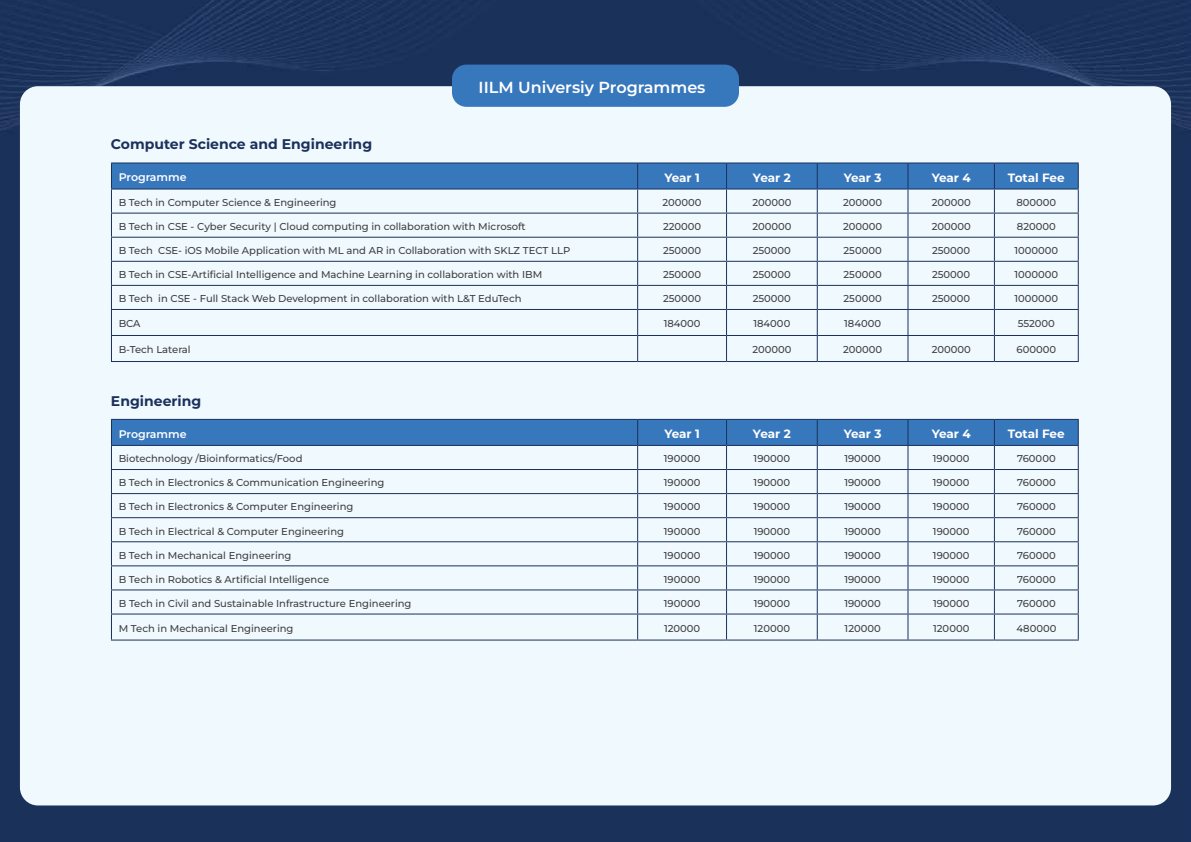
<style>
.page{position:relative;width:1191px;height:842px;background:#fff}
.page>*{position:absolute;margin:0;border:0;box-sizing:border-box;transform-origin:0 0}
.t1{font:600 16px "Montserrat";color:#fff}
.t2{font:700 14px "Montserrat";color:#1b305b}
.t3{font:700 12px "Montserrat";letter-spacing:-.015em;color:#fff}
.t4{font:600 11px "Montserrat";color:#fff}
.t5{font:500 10px "Montserrat";color:#414042}
</style>
<div class="page">
<img style="left:0;top:0;width:1191px;height:842px">
<div style="left:20px;top:86px;width:1151px;height:719px;background:#eff9fe;border-radius:18px"></div>
<div style="left:452px;top:65px;width:287px;height:42px;background:#3777bc;border-radius:14px"></div>
<hr style="left:111px;top:361px;width:527px;height:1px;background:#1b305b">
<hr style="left:638px;top:361px;width:88px;height:1px;background:#1b305b">
<hr style="left:726px;top:361px;width:91px;height:1px;background:#1b305b">
<hr style="left:817px;top:361px;width:91px;height:1px;background:#1b305b">
<hr style="left:908px;top:361px;width:86px;height:1px;background:#1b305b">
<hr style="left:994px;top:361px;width:85px;height:1px;background:#1b305b">
<hr style="left:111px;top:162px;width:527px;height:1px;background:#1b305b">
<hr style="left:638px;top:162px;width:88px;height:1px;background:#1b305b">
<hr style="left:726px;top:162px;width:91px;height:1px;background:#1b305b">
<hr style="left:817px;top:162px;width:91px;height:1px;background:#1b305b">
<hr style="left:908px;top:162px;width:86px;height:1px;background:#1b305b">
<hr style="left:994px;top:162px;width:85px;height:1px;background:#1b305b">
<svg style="left:111px;top:163px;width:968px;height:198px"></svg>
<hr style="left:111px;top:639px;width:527px;height:1px;background:#1b305b">
<hr style="left:638px;top:639px;width:88px;height:1px;background:#1b305b">
<hr style="left:726px;top:639px;width:91px;height:1px;background:#1b305b">
<hr style="left:817px;top:639px;width:91px;height:1px;background:#1b305b">
<hr style="left:908px;top:639px;width:86px;height:1px;background:#1b305b">
<hr style="left:994px;top:639px;width:85px;height:1px;background:#1b305b">
<svg style="left:111px;top:419px;width:968px;height:220px"></svg>
<h2 class="t2" style="left:111px;top:134px;width:263px">Computer Science and Engineering</h2>
<h1 class="t1" style="left:479px;top:77px;width:228px">IILM Universiy Programmes</h1>
<p class="t4" style="left:119px;top:170px;width:69px">Programme</p>
<p class="t3" style="left:664px;top:169px;width:37px">Year 1</p>
<p class="t3" style="left:753px;top:169px;width:39px">Year 2</p>
<p class="t3" style="left:844px;top:169px;width:39px">Year 3</p>
<p class="t3" style="left:932px;top:169px;width:41px">Year 4</p>
<p class="t3" style="left:1008px;top:169px;width:58px">Total Fee</p>
<p class="t5" style="left:119px;top:196px;width:219px">B Tech in Computer Science &amp; Engineering</p>
<p class="t5" style="left:663px;top:196px;width:41px">200000</p>
<p class="t5" style="left:752px;top:196px;width:41px">200000</p>
<p class="t5" style="left:843px;top:196px;width:41px">200000</p>
<p class="t5" style="left:932px;top:196px;width:41px">200000</p>
<p class="t5" style="left:1016px;top:196px;width:41px">800000</p>
<p class="t5" style="left:119px;top:220px;width:408px">B Tech in CSE - Cyber Security | Cloud computing in collaboration with Microsoft</p>
<p class="t5" style="left:663px;top:220px;width:40px">220000</p>
<p class="t5" style="left:752px;top:220px;width:41px">200000</p>
<p class="t5" style="left:843px;top:220px;width:41px">200000</p>
<p class="t5" style="left:932px;top:220px;width:41px">200000</p>
<p class="t5" style="left:1017px;top:220px;width:40px">820000</p>
<p class="t5" style="left:119px;top:244px;width:453px">B Tech CSE- iOS Mobile Application with ML and AR in Collaboration with SKLZ TECT LLP</p>
<p class="t5" style="left:663px;top:244px;width:40px">250000</p>
<p class="t5" style="left:753px;top:244px;width:40px">250000</p>
<p class="t5" style="left:843px;top:244px;width:40px">250000</p>
<p class="t5" style="left:932px;top:244px;width:40px">250000</p>
<p class="t5" style="left:1014px;top:244px;width:45px">1000000</p>
<p class="t5" style="left:119px;top:268px;width:425px">B Tech in CSE-Artificial Intelligence and Machine Learning in collaboration with IBM</p>
<p class="t5" style="left:663px;top:268px;width:40px">250000</p>
<p class="t5" style="left:753px;top:268px;width:40px">250000</p>
<p class="t5" style="left:843px;top:268px;width:40px">250000</p>
<p class="t5" style="left:932px;top:268px;width:40px">250000</p>
<p class="t5" style="left:1014px;top:268px;width:45px">1000000</p>
<p class="t5" style="left:119px;top:292px;width:404px">B Tech in CSE - Full Stack Web Development in collaboration with L&amp;T EduTech</p>
<p class="t5" style="left:663px;top:292px;width:40px">250000</p>
<p class="t5" style="left:753px;top:292px;width:40px">250000</p>
<p class="t5" style="left:843px;top:292px;width:40px">250000</p>
<p class="t5" style="left:932px;top:292px;width:40px">250000</p>
<p class="t5" style="left:1014px;top:292px;width:45px">1000000</p>
<p class="t5" style="left:119px;top:317px;width:23px">BCA</p>
<p class="t5" style="left:664px;top:317px;width:38px">184000</p>
<p class="t5" style="left:753px;top:317px;width:38px">184000</p>
<p class="t5" style="left:844px;top:317px;width:38px">184000</p>
<p class="t5" style="left:1018px;top:317px;width:39px">552000</p>
<p class="t5" style="left:119px;top:343px;width:74px">B-Tech Lateral</p>
<p class="t5" style="left:752px;top:343px;width:41px">200000</p>
<p class="t5" style="left:843px;top:343px;width:41px">200000</p>
<p class="t5" style="left:932px;top:343px;width:41px">200000</p>
<p class="t5" style="left:1016px;top:343px;width:41px">600000</p>
<h2 class="t2" style="left:111px;top:390px;width:92px">Engineering</h2>
<p class="t4" style="left:119px;top:426px;width:69px">Programme</p>
<p class="t3" style="left:664px;top:425px;width:37px">Year 1</p>
<p class="t3" style="left:753px;top:425px;width:39px">Year 2</p>
<p class="t3" style="left:844px;top:425px;width:39px">Year 3</p>
<p class="t3" style="left:932px;top:425px;width:41px">Year 4</p>
<p class="t3" style="left:1008px;top:425px;width:58px">Total Fee</p>
<p class="t5" style="left:119px;top:452px;width:185px">Biotechnology /Bioinformatics/Food</p>
<p class="t5" style="left:664px;top:452px;width:38px">190000</p>
<p class="t5" style="left:754px;top:452px;width:38px">190000</p>
<p class="t5" style="left:844px;top:452px;width:38px">190000</p>
<p class="t5" style="left:933px;top:452px;width:38px">190000</p>
<p class="t5" style="left:1017px;top:452px;width:40px">760000</p>
<p class="t5" style="left:119px;top:476px;width:267px">B Tech in Electronics &amp; Communication Engineering</p>
<p class="t5" style="left:664px;top:476px;width:38px">190000</p>
<p class="t5" style="left:754px;top:476px;width:38px">190000</p>
<p class="t5" style="left:844px;top:476px;width:38px">190000</p>
<p class="t5" style="left:933px;top:476px;width:38px">190000</p>
<p class="t5" style="left:1017px;top:476px;width:40px">760000</p>
<p class="t5" style="left:119px;top:500px;width:236px">B Tech in Electronics &amp; Computer Engineering</p>
<p class="t5" style="left:664px;top:500px;width:38px">190000</p>
<p class="t5" style="left:754px;top:500px;width:38px">190000</p>
<p class="t5" style="left:844px;top:500px;width:38px">190000</p>
<p class="t5" style="left:933px;top:500px;width:38px">190000</p>
<p class="t5" style="left:1017px;top:500px;width:40px">760000</p>
<p class="t5" style="left:119px;top:524px;width:227px">B Tech in Electrical &amp; Computer Engineering</p>
<p class="t5" style="left:664px;top:524px;width:38px">190000</p>
<p class="t5" style="left:754px;top:524px;width:38px">190000</p>
<p class="t5" style="left:844px;top:524px;width:38px">190000</p>
<p class="t5" style="left:933px;top:524px;width:38px">190000</p>
<p class="t5" style="left:1017px;top:524px;width:40px">760000</p>
<p class="t5" style="left:119px;top:548px;width:174px">B Tech in Mechanical Engineering</p>
<p class="t5" style="left:664px;top:548px;width:38px">190000</p>
<p class="t5" style="left:754px;top:548px;width:38px">190000</p>
<p class="t5" style="left:844px;top:548px;width:38px">190000</p>
<p class="t5" style="left:933px;top:548px;width:38px">190000</p>
<p class="t5" style="left:1017px;top:548px;width:40px">760000</p>
<p class="t5" style="left:119px;top:572px;width:212px">B Tech in Robotics &amp; Artificial Intelligence</p>
<p class="t5" style="left:664px;top:572px;width:38px">190000</p>
<p class="t5" style="left:754px;top:572px;width:38px">190000</p>
<p class="t5" style="left:844px;top:572px;width:38px">190000</p>
<p class="t5" style="left:933px;top:572px;width:38px">190000</p>
<p class="t5" style="left:1017px;top:572px;width:40px">760000</p>
<p class="t5" style="left:119px;top:596px;width:294px">B Tech in Civil and Sustainable Infrastructure Engineering</p>
<p class="t5" style="left:664px;top:596px;width:38px">190000</p>
<p class="t5" style="left:754px;top:596px;width:38px">190000</p>
<p class="t5" style="left:844px;top:596px;width:38px">190000</p>
<p class="t5" style="left:933px;top:596px;width:38px">190000</p>
<p class="t5" style="left:1017px;top:596px;width:40px">760000</p>
<p class="t5" style="left:119px;top:621px;width:176px">M Tech in Mechanical Engineering</p>
<p class="t5" style="left:664px;top:621px;width:38px">120000</p>
<p class="t5" style="left:754px;top:621px;width:38px">120000</p>
<p class="t5" style="left:845px;top:621px;width:38px">120000</p>
<p class="t5" style="left:933px;top:621px;width:38px">120000</p>
<p class="t5" style="left:1016px;top:621px;width:41px">480000</p>
</div>
